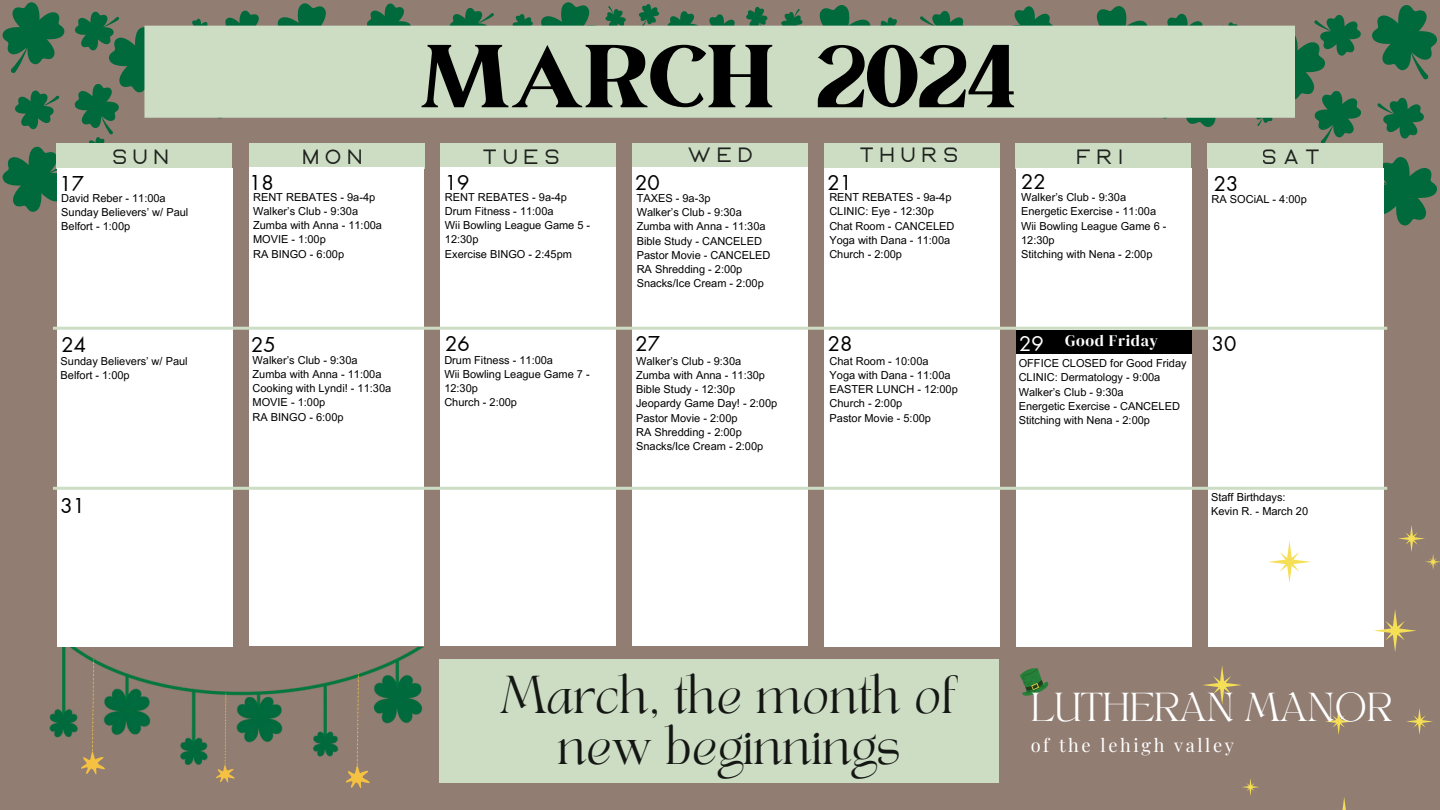
<style>
.page{position:relative;width:1440px;height:810px;background:#917d72}
.page>*{position:absolute;margin:0;border:0;box-sizing:border-box;transform-origin:0 0}
.t1{font:106.2px "March";color:#000}
.t2{font:37.2px/51px "TANAEGEAN";color:#000;text-align:center}
.t3{font:28.2px "TANAEGEAN";color:#fff}
.t4{font:900 20.7px "Ablation";letter-spacing:.235em;color:#000}
.t5{font:20px "Futura LT Pro";color:#000}
.t6{font:20px "Futura LT Pro";color:#fff}
.t7{font:18.2px "Playfair Display";letter-spacing:.145em;color:#fff}
.t8{font:16px "DM Serif Display";letter-spacing:.04em;color:#fff}
.t9{font:11px/14.2px "Arial MT Pro";color:#000}
</style>
<div class="page">
<div style="left:440px;top:659px;width:559px;height:124px;background:#ccddc4"></div>
<svg style="left:1020px;top:668px;width:29px;height:28px"></svg>
<svg style="left:2px;top:2px;width:698px;height:212px"></svg>
<svg style="left:703px;top:5px;width:734px;height:223px"></svg>
<div style="left:144px;top:26px;width:1151px;height:92px;background:#ccddc4"></div>
<div style="left:57px;top:143px;width:175px;height:26px;background:#ccddc4"></div>
<div style="left:249px;top:143px;width:175px;height:26px;background:#ccddc4"></div>
<div style="left:441px;top:143px;width:175px;height:26px;background:#ccddc4"></div>
<div style="left:632px;top:143px;width:176px;height:26px;background:#ccddc4"></div>
<div style="left:824px;top:143px;width:175px;height:26px;background:#ccddc4"></div>
<div style="left:1016px;top:143px;width:175px;height:26px;background:#ccddc4"></div>
<div style="left:1208px;top:143px;width:175px;height:26px;background:#ccddc4"></div>
<img style="left:49px;top:647px;width:391px;height:118px">
<svg style="left:80px;top:659px;width:25px;height:115px"></svg>
<svg style="left:215px;top:693px;width:20px;height:90px"></svg>
<svg style="left:344px;top:673px;width:26px;height:115px"></svg>
<div style="left:57px;top:327px;width:175px;height:160px;background:#fff"></div>
<div style="left:249px;top:326px;width:175px;height:160px;background:#fff"></div>
<div style="left:441px;top:326px;width:175px;height:160px;background:#fff"></div>
<div style="left:632px;top:326px;width:176px;height:160px;background:#fff"></div>
<div style="left:824px;top:327px;width:175px;height:160px;background:#fff"></div>
<div style="left:1016px;top:327px;width:175px;height:160px;background:#fff"></div>
<div style="left:1208px;top:327px;width:175px;height:160px;background:#fff"></div>
<div style="left:1017px;top:330px;width:175px;height:24px;background:#000"></div>
<div style="left:57px;top:487px;width:175px;height:159px;background:#fff"></div>
<div style="left:249px;top:486px;width:175px;height:160px;background:#fff"></div>
<div style="left:441px;top:486px;width:175px;height:160px;background:#fff"></div>
<div style="left:632px;top:486px;width:176px;height:160px;background:#fff"></div>
<div style="left:824px;top:487px;width:175px;height:159px;background:#fff"></div>
<div style="left:1016px;top:487px;width:175px;height:159px;background:#fff"></div>
<div style="left:1208px;top:487px;width:175px;height:159px;background:#fff"></div>
<div style="left:57px;top:168px;width:175px;height:160px;background:#fff"></div>
<div style="left:249px;top:168px;width:175px;height:159px;background:#fff"></div>
<div style="left:441px;top:168px;width:175px;height:159px;background:#fff"></div>
<div style="left:632px;top:168px;width:176px;height:159px;background:#fff"></div>
<div style="left:824px;top:168px;width:175px;height:160px;background:#fff"></div>
<div style="left:1016px;top:168px;width:175px;height:160px;background:#fff"></div>
<div style="left:1208px;top:168px;width:175px;height:160px;background:#fff"></div>
<hr style="left:53px;top:327px;width:1334px;height:3px;background:#ccddc4">
<hr style="left:53px;top:487px;width:1334px;height:3px;background:#ccddc4">
<svg style="left:1203px;top:525px;width:237px;height:285px"></svg>
<h3 class="t1" style="left:421px;top:27px;width:597px">MARCH 2024</h3>
<h3 class="t4" style="left:481px;top:148px;width:80px">tUES</h3>
<h3 class="t4" style="left:686px;top:146px;width:69px">WED</h3>
<h3 class="t4" style="left:858px;top:146px;width:102px">tHURS</h3>
<h3 class="t4" style="left:111px;top:148px;width:59px">SUN</h3>
<h3 class="t4" style="left:301px;top:148px;width:63px">MON</h3>
<h3 class="t4" style="left:1075px;top:148px;width:49px">FRI</h3>
<h3 class="t4" style="left:1262px;top:148px;width:60px">SAT</h3>
<h4 class="t5" style="left:249px;top:173px;width:26px">18</h4>
<h1 class="t5" style="left:60px;top:174px;width:26px">17</h1>
<p class="t9" style="left:61px;top:192px;width:129px">David Reber - 11:00a<br>Sunday Believers’ w/ Paul<br>Belfort - 1:00p</p>
<p class="t9" style="left:253px;top:191px;width:130px">RENT REBATES - 9a-4p<br>Walker’s Club - 9:30a<br>Zumba with Anna - 11:00a<br>MOVIE - 1:00p</p>
<p class="t9" style="left:253px;top:248px;width:93px">RA BINGO - 6:00p</p>
<p class="t5" style="left:445px;top:173px;width:26px">19</p>
<p class="t5" style="left:635px;top:173px;width:26px">20</p>
<p class="t5" style="left:828px;top:173px;width:26px">21</p>
<p class="t5" style="left:1021px;top:173px;width:26px">22</p>
<p class="t9" style="left:445px;top:191px;width:124px">RENT REBATES - 9a-4p<br>Drum Fitness - 11:00a</p>
<p class="t9" style="left:445px;top:220px;width:147px">Wii Bowling League Game 5 -<br>12:30p</p>
<p class="t9" style="left:445px;top:248px;width:129px">Exercise BINGO - 2:45pm</p>
<p class="t9" style="left:637px;top:192px;width:75px">TAXES - 9a-3p</p>
<p class="t9" style="left:637px;top:207px;width:135px">Walker’s Club - 9:30a<br>Zumba with Anna - 11:30a<br>Bible Study - CANCELED<br>Pastor Movie - CANCELED<br>RA Shredding - 2:00p<br>Snacks/Ice Cream - 2:00p</p>
<p class="t9" style="left:829px;top:192px;width:127px">RENT REBATES - 9a-4p<br>CLINIC: Eye - 12:30p<br>Chat Room - CANCELED<br>Yoga with Dana - 11:00a<br>Church - 2:00p</p>
<p class="t9" style="left:1021px;top:192px;width:147px">Walker’s Club - 9:30a<br>Energetic Exercise - 11:00a<br>Wii Bowling League Game 6 -<br>12:30p</p>
<p class="t9" style="left:1021px;top:249px;width:133px">Stitching with Nena - 2:00p</p>
<p class="t5" style="left:1214px;top:174px;width:26px">23</p>
<p class="t9" style="left:1212px;top:194px;width:97px">RA SOCiAL - 4:00p</p>
<h3 class="t5" style="left:62px;top:336px;width:26px">24</h3>
<p class="t8" style="left:1065px;top:330px;width:94px">Good Friday</p>
<h3 class="t5" style="left:251px;top:336px;width:26px">25</h3>
<h3 class="t5" style="left:445px;top:335px;width:26px">26</h3>
<p class="t5" style="left:635px;top:335px;width:26px">27</p>
<p class="t5" style="left:828px;top:335px;width:26px">28</p>
<p class="t6" style="left:1019px;top:334px;width:26px">29</p>
<p class="t5" style="left:1212px;top:334px;width:26px">30</p>
<p class="t9" style="left:61px;top:355px;width:129px">Sunday Believers’ w/ Paul<br>Belfort - 1:00p</p>
<p class="t9" style="left:253px;top:354px;width:107px">Walker’s Club - 9:30a</p>
<p class="t9" style="left:253px;top:368px;width:140px">Zumba with Anna - 11:00a<br>Cooking with Lyndi! - 11:30a<br>MOVIE - 1:00p</p>
<p class="t9" style="left:253px;top:411px;width:93px">RA BINGO - 6:00p</p>
<p class="t9" style="left:444px;top:354px;width:110px">Drum Fitness - 11:00a</p>
<p class="t9" style="left:444px;top:368px;width:147px">Wii Bowling League Game 7 -<br>12:30p</p>
<p class="t9" style="left:444px;top:397px;width:74px">Church - 2:00p</p>
<p class="t9" style="left:636px;top:355px;width:107px">Walker’s Club - 9:30a</p>
<p class="t9" style="left:636px;top:369px;width:143px">Zumba with Anna - 11:30p<br>Bible Study - 12:30p<br>Jeopardy Game Day! - 2:00p<br>Pastor Movie - 2:00p</p>
<p class="t9" style="left:636px;top:426px;width:129px">RA Shredding - 2:00p<br>Snacks/Ice Cream - 2:00p</p>
<p class="t9" style="left:830px;top:355px;width:100px">Chat Room - 10:00a</p>
<p class="t9" style="left:830px;top:369px;width:130px">Yoga with Dana - 11:00a<br>EASTER LUNCH - 12:00p<br>Church - 2:00p</p>
<p class="t9" style="left:830px;top:412px;width:103px">Pastor Movie - 5:00p</p>
<p class="t9" style="left:1019px;top:358px;width:169px">OFFICE CLOSED for Good Friday<br>CLINIC: Dermatology - 9:00a<br>Walker’s Club - 9:30a</p>
<p class="t9" style="left:1019px;top:400px;width:163px">Energetic Exercise - CANCELED<br>Stitching with Nena - 2:00p</p>
<h4 class="t5" style="left:61px;top:497px;width:26px">31</h4>
<p class="t9" style="left:1211px;top:492px;width:99px">Staff Birthdays:<br>Kevin R. - March 20</p>
<h2 class="t2" style="left:500px;top:676px;width:460px">March, the month of new beginnings</h2>
<h3 class="t3" style="left:1031px;top:691px;width:363px">LUTHERAN MANOR</h3>
<h3 class="t7" style="left:1031px;top:733px;width:205px">of the lehigh valley</h3>
</div>
